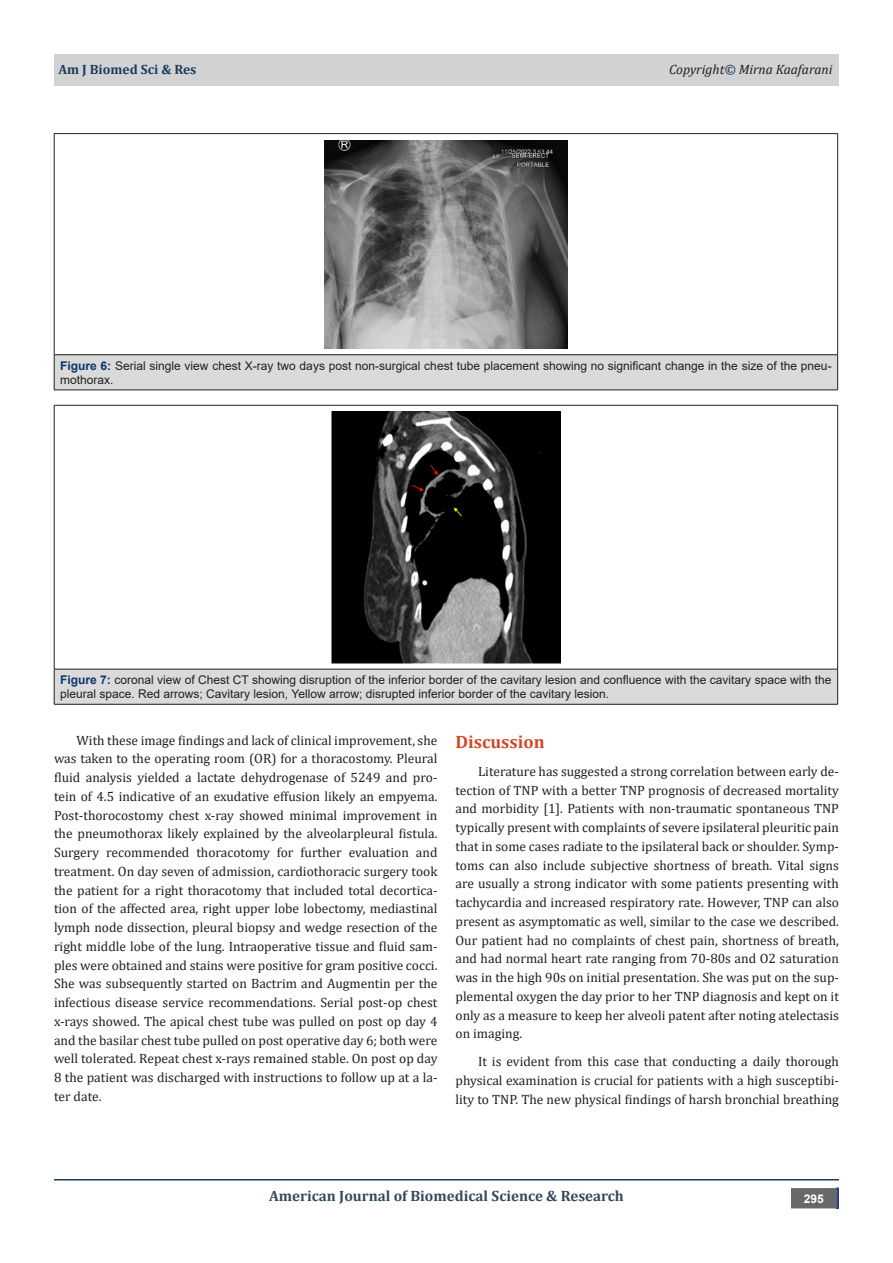
<style>
.page{position:relative;width:893px;height:1263px;background:#fff}
.page>*{position:absolute;margin:0;border:0;box-sizing:border-box;transform-origin:0 0}
.t1{font:700 18px "Cambria";color:#d04927}
.t2{font:700 15px "Cambria";color:#34495e}
.t3{font:13.5px/18.8px "Cambria";color:#231f20;text-align:justify}
.t4{font:italic 13.5px "Cambria";color:#231f20}
.t5{font:700 13.5px "Cambria";color:#1e3c5a}
.t6{font:12px/14.4px "Arial";color:#231f20}
.t7{font:700 12px "Arial";color:#fff}
.s1{font-weight:700;color:#34495e}
.s2{font-weight:700;color:#0e356a}
</style>
<div class="page">
<hr style="left:54px;top:1179px;width:785px;height:1px;background:#1e3c5a">
<div style="left:54px;top:54px;width:785px;height:31px;background:#d1d2d4"></div>
<div style="left:836px;top:1187px;width:3px;height:22px;background:#1c6d90;border:2px solid #253f8e"></div>
<div style="left:792px;top:1189px;width:44px;height:19px;background:#68676a"></div>
<div style="left:791px;top:1188px;width:46px;height:20px;border:2px solid #68676a"></div>
<div style="left:54px;top:355px;width:784px;height:35px;background:#dadada"></div>
<hr style="left:54px;top:133px;width:784px;height:1px;background:#231f20">
<hr style="left:54px;top:134px;width:1px;height:221px;background:#231f20">
<hr style="left:837px;top:134px;width:1px;height:221px;background:#231f20">
<hr style="left:54px;top:354px;width:784px;height:1px;background:#231f20">
<hr style="left:54px;top:355px;width:1px;height:35px;background:#231f20">
<hr style="left:837px;top:355px;width:1px;height:35px;background:#231f20">
<hr style="left:54px;top:390px;width:784px;height:1px;background:#231f20">
<img style="left:324px;top:140px;width:244px;height:209px">
<div style="left:54px;top:669px;width:784px;height:35px;background:#dadada"></div>
<hr style="left:54px;top:405px;width:784px;height:1px;background:#231f20">
<hr style="left:54px;top:405px;width:1px;height:264px;background:#231f20">
<hr style="left:837px;top:405px;width:1px;height:264px;background:#231f20">
<hr style="left:54px;top:669px;width:784px;height:1px;background:#231f20">
<hr style="left:54px;top:669px;width:1px;height:35px;background:#231f20">
<hr style="left:837px;top:669px;width:1px;height:35px;background:#231f20">
<hr style="left:54px;top:704px;width:784px;height:1px;background:#231f20">
<img style="left:332px;top:412px;width:229px;height:251px">
<p class="t5" style="left:58px;top:59px;width:139px">Am J Biomed Sci &amp; Res</p>
<p class="t4" style="left:669px;top:59px;width:165px">Copyright<span class="s1">©</span> Mirna Kaafarani</p>
<p class="t6" style="left:60px;top:358px;width:773px"><span class="s2">Figure 6:</span> Serial single view chest X-ray two days post non-surgical chest tube placement showing no significant change in the size of the pneu&shy;mothorax.</p>
<p class="t6" style="left:60px;top:672px;width:773px"><span class="s2">Figure 7:</span> coronal view of Chest CT showing disruption of the inferior border of the cavitary lesion and confluence with the cavitary space with the pleural space. Red arrows; Cavitary lesion, Yellow arrow; disrupted inferior border of the cavitary lesion.</p>
<p class="t3" style="left:54px;top:730px;width:385px;text-indent:22px">With these image findings and lack of clinical improvement, she was taken to the operating room (OR) for a thoracostomy. Pleural fluid analysis yielded a lactate dehydrogenase of 5249 and pro&shy;tein of 4.5 indicative of an exudative effusion likely an empyema.<br>Post-thorocostomy chest x-ray showed minimal improvement in the pneumothorax likely explained by the alveolarpleural fistula.<br>Surgery recommended thoracotomy for further evaluation and treatment. On day seven of admission, cardiothoracic surgery took the patient for a right thoracotomy that included total decortica&shy;tion of the affected area, right upper lobe lobectomy, mediastinal lymph node dissection, pleural biopsy and wedge resection of the right middle lobe of the lung. Intraoperative tissue and fluid sam&shy;ples were obtained and stains were positive for gram positive cocci.<br>She was subsequently started on Bactrim and Augmentin per the infectious disease service recommendations. Serial post-op chest x-rays showed. The apical chest tube was pulled on post op day 4 and the basilar chest tube pulled on post operative day 6; both were well tolerated. Repeat chest x-rays remained stable. On post op day 8 the patient was discharged with instructions to follow up at a la&shy;ter date.</p>
<p class="t1" style="left:455px;top:729px;width:91px">Discussion</p>
<p class="t3" style="left:455px;top:762px;width:385px;text-indent:22px">Literature has suggested a strong correlation between early de&shy;tection of TNP with a better TNP prognosis of decreased mortality and morbidity [1]. Patients with non-traumatic spontaneous TNP typically present with complaints of severe ipsilateral pleuritic pain that in some cases radiate to the ipsilateral back or shoulder. Symp&shy;toms can also include subjective shortness of breath. Vital signs are usually a strong indicator with some patients presenting with tachycardia and increased respiratory rate. However, TNP can also present as asymptomatic as well, similar to the case we described.<br>Our patient had no complaints of chest pain, shortness of breath, and had normal heart rate ranging from 70-80s and O2 saturation was in the high 90s on initial presentation. She was put on the sup&shy;plemental oxygen the day prior to her TNP diagnosis and kept on it only as a measure to keep her alveoli patent after noting atelectasis on imaging.</p>
<p class="t3" style="left:455px;top:1052px;width:385px;text-indent:22px">It is evident from this case that conducting a daily thorough physical examination is crucial for patients with a high susceptibi&shy;lity to TNP. The new physical findings of harsh bronchial breathing</p>
<p class="t2" style="left:269px;top:1185px;width:356px">American Journal of Biomedical Science &amp; Research</p>
<p class="t7" style="left:804px;top:1190px;width:22px">295</p>
</div>
